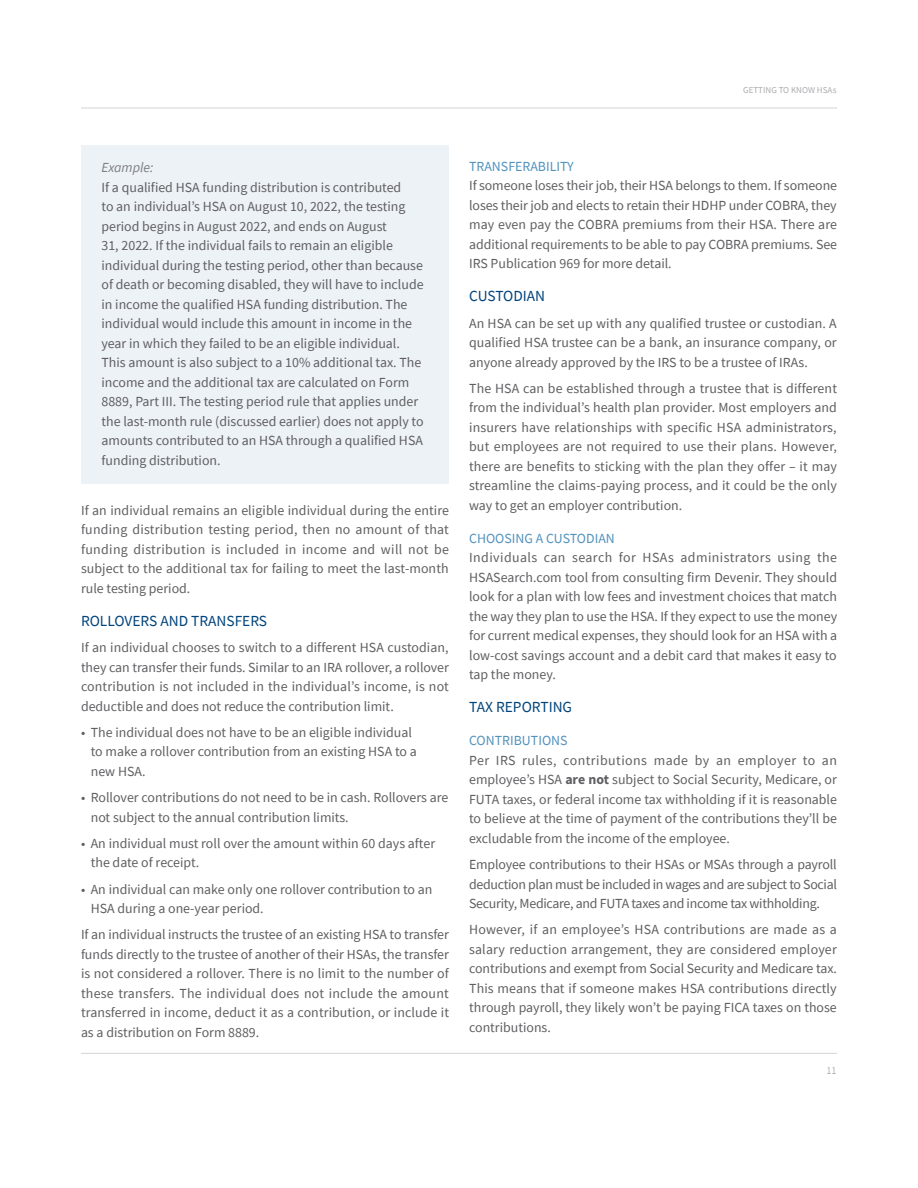
<style>
.page{position:relative;width:918px;height:1188px;background:#fff}
.page>*{position:absolute;margin:0;border:0;box-sizing:border-box;transform-origin:0 0}
.Subhead_-_1st_Tier{font:15.3px "Source Sans Pro";color:#00447b}
.Body_Copy{font:13.8px/19.5px "Source Sans Pro";color:#5f5f62;text-align:justify}
.Subhead_-_2nd_Tier{font:13.8px "Source Sans Pro";color:#5292bd}
.Subhead_-_3rd_Tier{font:italic 13.8px "Source Sans Pro";color:#7d7f82}
.t1{font:300 10.5px "Source Sans Pro";color:#848689}
.t2{font:9px "Source Sans Pro";color:#abacb0}
.s1{font-weight:700}
</style>
<div class="page">
<hr style="left:81px;top:1053px;width:756px;height:1px;background:#d3d4d6">
<hr style="left:81px;top:108px;width:756px;height:1px;background:#d3d4d6">
<div style="left:81px;top:146px;width:368px;height:338px;background:#edf2f7"></div>
<p class="t2" style="left:743px;top:85px;width:95px">GETTING TO KNOW HSAs</p>
<p class="Subhead_-_3rd_Tier" style="left:102px;top:159px;width:54px">Example:</p>
<p class="Body_Copy" style="left:102px;top:177px;width:324px;text-align:left">If a qualified HSA funding distribution is contributed<br>to an individual’s HSA on August 10, 2022, the testing period begins in August 2022, and ends on August<br>31, 2022. If the individual fails to remain an eligible individual during the testing period, other than because of death or becoming disabled, they will have to include in income the qualified HSA funding distribution. The individual would include this amount in income in the year in which they failed to be an eligible individual.<br>This amount is also subject to a 10% additional tax. The income and the additional tax are calculated on Form 8889, Part III. The testing period rule that applies under the last-month rule (discussed earlier) does not apply to amounts contributed to an HSA through a qualified HSA funding distribution.</p>
<p class="Body_Copy" style="left:81px;top:500px;width:370px">If an individual remains an eligible individual during the entire funding distribution testing period, then no amount of that funding distribution is included in income and will not be subject to the additional tax for failing to meet the last-month rule testing period.</p>
<p class="Subhead_-_1st_Tier" style="left:81px;top:611px;width:188px">ROLLOVERS AND TRANSFERS</p>
<p class="Body_Copy" style="left:81px;top:638px;width:369px">If an individual chooses to switch to a different HSA custodian, they can transfer their funds. Similar to an IRA rollover, a rollover contribution is not included in the individual’s income, is not deductible and does not reduce the contribution limit.</p>
<p class="Body_Copy" style="left:91px;top:722px;width:328px;text-align:left;text-indent:-10px">• The individual does not have to be an eligible individual to make a rollover contribution from an existing HSA to a new HSA.</p>
<p class="Body_Copy" style="left:91px;top:788px;width:359px;text-indent:-10px">• Rollover contributions do not need to be in cash. Rollovers are not subject to the annual contribution limits.</p>
<p class="Body_Copy" style="left:91px;top:833px;width:346px;text-indent:-10px">• An individual must roll over the amount within 60 days after the date of receipt.</p>
<p class="Body_Copy" style="left:91px;top:879px;width:343px;text-indent:-10px">• An individual can make only one rollover contribution to an<br>HSA during a one-year period.</p>
<p class="Body_Copy" style="left:81px;top:925px;width:370px">If an individual instructs the trustee of an existing HSA to transfer funds directly to the trustee of another of their HSAs, the transfer is not considered a rollover. There is no limit to the number of these transfers. The individual does not include the amount transferred in income, deduct it as a contribution, or include it as a distribution on Form 8889.</p>
<p class="Subhead_-_2nd_Tier" style="left:469px;top:157px;width:106px">TRANSFERABILITY</p>
<p class="Body_Copy" style="left:469px;top:176px;width:369px">If someone loses their job, their HSA belongs to them. If someone loses their job and elects to retain their HDHP under COBRA, they may even pay the COBRA premiums from their HSA. There are additional requirements to be able to pay COBRA premiums. See IRS Publication 969 for more detail.</p>
<p class="Subhead_-_1st_Tier" style="left:469px;top:286px;width:78px">CUSTODIAN</p>
<p class="Body_Copy" style="left:469px;top:313px;width:369px">An HSA can be set up with any qualified trustee or custodian. A qualified HSA trustee can be a bank, an insurance company, or anyone already approved by the IRS to be a trustee of IRAs.</p>
<p class="Body_Copy" style="left:469px;top:378px;width:369px">The HSA can be established through a trustee that is different from the individual’s health plan provider. Most employers and insurers have relationships with specific HSA administrators, but employees are not required to use their plans. However, there are benefits to sticking with the plan they offer – it may streamline the claims-paying process, and it could be the only way to get an employer contribution.</p>
<p class="Subhead_-_2nd_Tier" style="left:469px;top:529px;width:147px">CHOOSING A CUSTODIAN</p>
<p class="Body_Copy" style="left:469px;top:548px;width:370px">Individuals can search for HSAs administrators using the HSASearch.com tool from consulting firm Devenir. They should look for a plan with low fees and investment choices that match the way they plan to use the HSA. If they expect to use the money for current medical expenses, they should look for an HSA with a low-cost savings account and a debit card that makes it easy to tap the money.</p>
<p class="Subhead_-_1st_Tier" style="left:469px;top:697px;width:105px">TAX REPORTING</p>
<p class="Subhead_-_2nd_Tier" style="left:469px;top:732px;width:100px">CONTRIBUTIONS</p>
<p class="Body_Copy" style="left:469px;top:750px;width:369px">Per IRS rules, contributions made by an employer to an employee’s HSA <span class="s1">are not</span> subject to Social Security, Medicare, or FUTA taxes, or federal income tax withholding if it is reasonable to believe at the time of payment of the contributions they’ll be excludable from the income of the employee.</p>
<p class="Body_Copy" style="left:469px;top:855px;width:369px">Employee contributions to their HSAs or MSAs through a payroll deduction plan must be included in wages and are subject to Social Security, Medicare, and FUTA taxes and income tax withholding.</p>
<p class="Body_Copy" style="left:469px;top:920px;width:369px">However, if an employee’s HSA contributions are made as a salary reduction arrangement, they are considered employer contributions and exempt from Social Security and Medicare tax.<br>This means that if someone makes HSA contributions directly through payroll, they likely won’t be paying FICA taxes on those contributions.</p>
<p class="t1" style="left:826px;top:1064px;width:12px">11</p>
</div>
